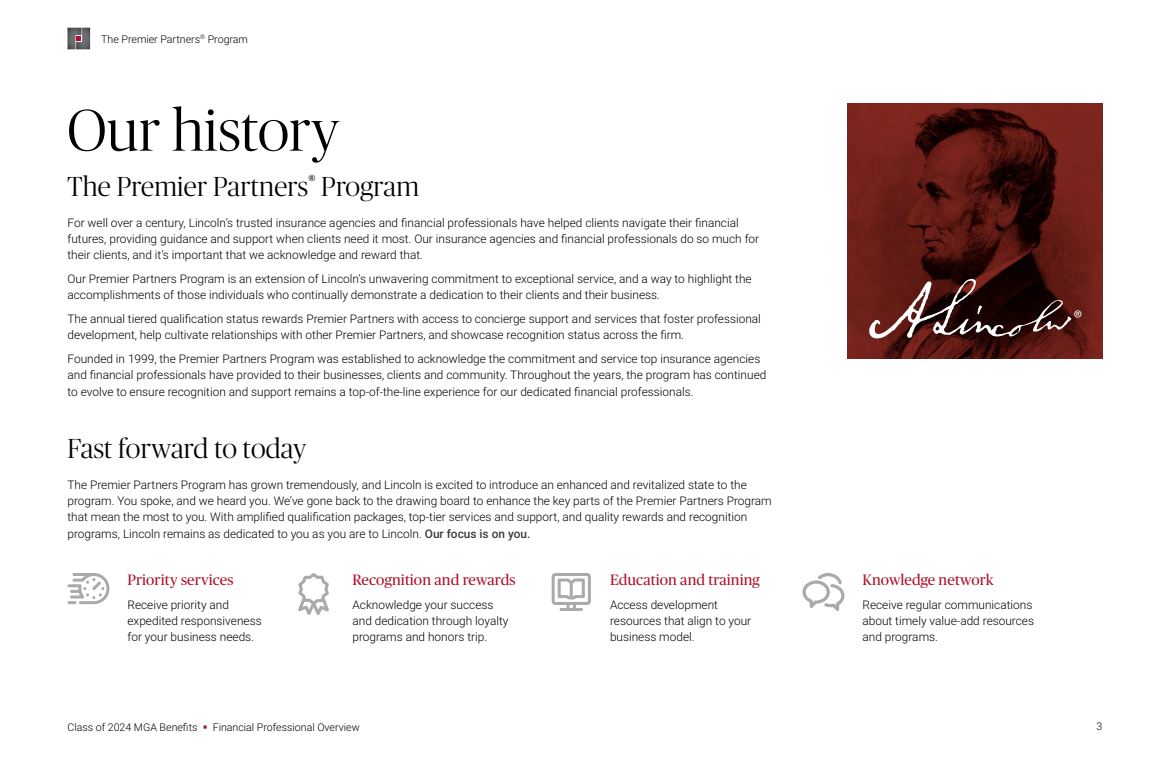
<style>
.page{position:relative;width:1170px;height:765px;background:#fff}
.page>*{position:absolute;margin:0;border:0;box-sizing:border-box;transform-origin:0 0}
.Headline{font:300 58.75px "Publico Banner";letter-spacing:.005em;color:#000}
.Subheader_1{font:300 27.5px "Publico Banner";letter-spacing:.01em;color:#000}
.Subheader_2{font:15px "Publico Headline";letter-spacing:.005em;color:#ad1129}
.Body_Copy{font:300 11.88px/16.2px "Roboto";color:#000}
.t1{font:300 10.62px "Roboto";color:#000}
.s1{font-weight:500;color:#393a3d}
.s2{color:#ad1129}
</style>
<div class="page">
<svg style="left:68px;top:28px;width:22px;height:21px"></svg>
<img style="left:848px;top:103px;width:254px;height:255px">
<svg style="left:869px;top:278px;width:212px;height:61px;background:#522c29"></svg>
<svg style="left:802px;top:573px;width:42px;height:38px"></svg>
<svg style="left:552px;top:573px;width:39px;height:38px"></svg>
<svg style="left:298px;top:573px;width:31px;height:42px"></svg>
<svg style="left:67px;top:573px;width:42px;height:31px"></svg>
<p class="t1" style="left:101px;top:31px;width:148px">The Premier Partners<sup>®</sup> Program</p>
<h1 class="Headline" style="left:68px;top:91px;width:273px">Our history</h1>
<h1 class="Subheader_1" style="left:68px;top:168px;width:353px">The Premier Partners<sup>®</sup> Program</h1>
<p class="Body_Copy" style="left:68px;top:214px;width:693px">For well over a century, Lincoln’s trusted insurance agencies and financial professionals have helped clients navigate their financial futures, providing guidance and support when clients need it most. Our insurance agencies and financial professionals do so much for their clients, and it’s important that we acknowledge and reward that.</p>
<p class="Body_Copy" style="left:68px;top:270px;width:686px">Our Premier Partners Program is an extension of Lincoln’s unwavering commitment to exceptional service, and a way to highlight the accomplishments of those individuals who continually demonstrate a dedication to their clients and their business.</p>
<p class="Body_Copy" style="left:68px;top:310px;width:695px">The annual tiered qualification status rewards Premier Partners with access to concierge support and services that foster professional development, help cultivate relationships with other Premier Partners, and showcase recognition status across the firm.</p>
<p class="Body_Copy" style="left:68px;top:350px;width:700px">Founded in 1999, the Premier Partners Program was established to acknowledge the commitment and service top insurance agencies and financial professionals have provided to their businesses, clients and community. Throughout the years, the program has continued to evolve to ensure recognition and support remains a top-of-the-line experience for our dedicated financial professionals.</p>
<h1 class="Subheader_1" style="left:68px;top:430px;width:240px">Fast forward to today</h1>
<p class="Body_Copy" style="left:68px;top:476px;width:706px">The Premier Partners Program has grown tremendously, and Lincoln is excited to introduce an enhanced and revitalized state to the program. You spoke, and we heard you. We’ve gone back to the drawing board to enhance the key parts of the Premier Partners Program that mean the most to you. With amplified qualification packages, top-tier services and support, and quality rewards and recognition programs, Lincoln remains as dedicated to you as you are to Lincoln. <span class="s1">Our focus is on you.</span></p>
<h2 class="Subheader_2" style="left:128px;top:569px;width:108px">Priority services</h2>
<p class="Body_Copy" style="left:128px;top:596px;width:136px">Receive priority and expedited responsiveness for your business needs.</p>
<h2 class="Subheader_2" style="left:352px;top:569px;width:165px">Recognition and rewards</h2>
<p class="Body_Copy" style="left:352px;top:596px;width:158px">Acknowledge your success and dedication through loyalty programs and honors trip.</p>
<h2 class="Subheader_2" style="left:610px;top:569px;width:151px">Education and training</h2>
<p class="Body_Copy" style="left:610px;top:596px;width:143px">Access development resources that align to your business model.</p>
<h2 class="Subheader_2" style="left:862px;top:569px;width:133px">Knowledge network</h2>
<p class="Body_Copy" style="left:862px;top:596px;width:173px">Receive regular communications about timely value-add resources and programs.</p>
<p class="t1" style="left:68px;top:719px;width:294px">Class of 2024 MGA Benefits <span class="s2">▪</span> Financial Professional Overview</p>
<p class="t1" style="left:1097px;top:719px;width:7px">3</p>
</div>
